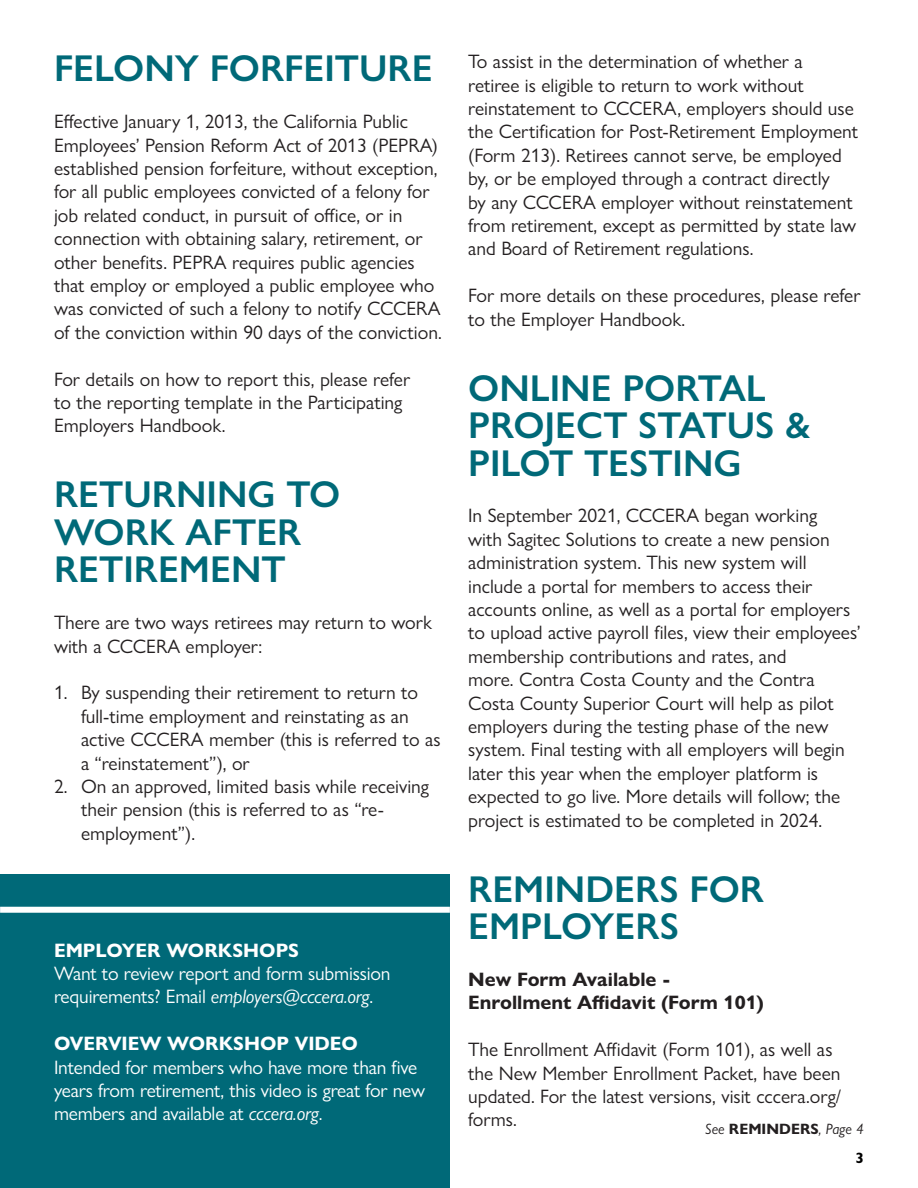
<style>
.page{position:relative;width:918px;height:1188px;background:#fff}
.page>*{position:absolute;margin:0;border:0;box-sizing:border-box;transform-origin:0 0}
.t1{font:600 37.5px/37.5px "Gill Sans Nova";color:#006978}
.t2{font:19.5px/23.4px "Gill Sans Nova";color:#231f20}
.t3{font:19.5px/23.4px "Gill Sans Nova";letter-spacing:-.01em;color:#fff}
.t4{font:700 19.5px "Gill Sans Nova";color:#231f20}
.t5{font:700 19.5px "Gill Sans Nova";color:#fff}
.t6{font:italic 15px "Gill Sans Nova";color:#231f20}
.t7{font:700 15px "Gill Sans Nova";color:#000}
.s1{font-style:italic}
.s2{font-weight:700;font-style:normal}
</style>
<div class="page">
<div style="left:0;top:875px;width:450px;height:313px;background:#006978"></div>
<div style="left:0;top:907px;width:450px;height:6px;background:#fff"></div>
<p class="t1" style="left:54px;top:50px;width:380px">FELONY FORFEITURE</p>
<p class="t2" style="left:54px;top:110px;width:389px">Effective January 1, 2013, the California Public Employees’ Pension Reform Act of 2013 (PEPRA) established pension forfeiture, without exception, for all public employees convicted of a felony for job related conduct, in pursuit of office, or in connection with obtaining salary, retirement, or other benefits. PEPRA requires public agencies that employ or employed a public employee who was convicted of such a felony to notify CCCERA of the conviction within 90 days of the conviction.</p>
<p class="t2" style="left:54px;top:367px;width:358px">For details on how to report this, please refer to the reporting template in the Participating<br>Employers Handbook.</p>
<p class="t1" style="left:54px;top:476px;width:288px">RETURNING TO<br>WORK AFTER<br>RETIREMENT</p>
<p class="t2" style="left:54px;top:611px;width:379px">There are two ways retirees may return to work with a CCCERA employer:</p>
<p class="t2" style="left:81px;top:681px;width:361px;text-indent:-27px">1. By suspending their retirement to return to full-time employment and reinstating as an active CCCERA member (this is referred to as a “reinstatement”), or</p>
<p class="t2" style="left:81px;top:774px;width:350px;text-indent:-27px">2. On an approved, limited basis while receiving their pension (this is referred to as “re&shy;employment”).</p>
<p class="t5" style="left:54px;top:938px;width:247px">EMPLOYER WORKSHOPS</p>
<p class="t3" style="left:54px;top:961px;width:338px">Want to review report and form submission requirements? Email <span class="s1">employers@cccera.org</span>.</p>
<p class="t5" style="left:54px;top:1031px;width:306px">OVERVIEW WORKSHOP VIDEO</p>
<p class="t3" style="left:54px;top:1055px;width:373px">Intended for members who have more than five years from retirement, this video is great for new members and available at <span class="s1">cccera.org</span>.</p>
<p class="t2" style="left:468px;top:50px;width:392px">To assist in the determination of whether a retiree is eligible to return to work without reinstatement to CCCERA, employers should use the Certification for Post-Retirement Employment (Form 213). Retirees cannot serve, be employed by, or be employed through a contract directly<br>by any CCCERA employer without reinstatement from retirement, except as permitted by state law and Board of Retirement regulations.</p>
<p class="t2" style="left:468px;top:284px;width:394px">For more details on these procedures, please refer to the Employer Handbook.</p>
<p class="t1" style="left:468px;top:369px;width:344px">ONLINE PORTAL<br>PROJECT STATUS &amp;<br>PILOT TESTING</p>
<p class="t2" style="left:468px;top:504px;width:394px">In September 2021, CCCERA began working<br>with Sagitec Solutions to create a new pension administration system. This new system will include a portal for members to access their accounts online, as well as a portal for employers to upload active payroll files, view their employees’ membership contributions and rates, and<br>more. Contra Costa County and the Contra Costa County Superior Court will help as pilot employers during the testing phase of the new system. Final testing with all employers will begin later this year when the employer platform is expected to go live. More details will follow; the project is estimated to be completed in 2024.</p>
<p class="t1" style="left:468px;top:870px;width:297px">REMINDERS FOR<br>EMPLOYERS</p>
<p class="t4" style="left:468px;top:967px;width:204px">New Form Available -</p>
<p class="t4" style="left:468px;top:991px;width:297px">Enrollment Affidavit (Form 101)</p>
<p class="t2" style="left:468px;top:1038px;width:375px">The Enrollment Affidavit (Form 101), as well as the New Member Enrollment Packet, have been updated. For the latest versions, visit cccera.org/ forms.</p>
<p class="t6" style="left:705px;top:1120px;width:160px">See <span class="s2">REMINDERS</span>, Page 4</p>
<p class="t7" style="left:856px;top:1149px;width:10px">3</p>
</div>
